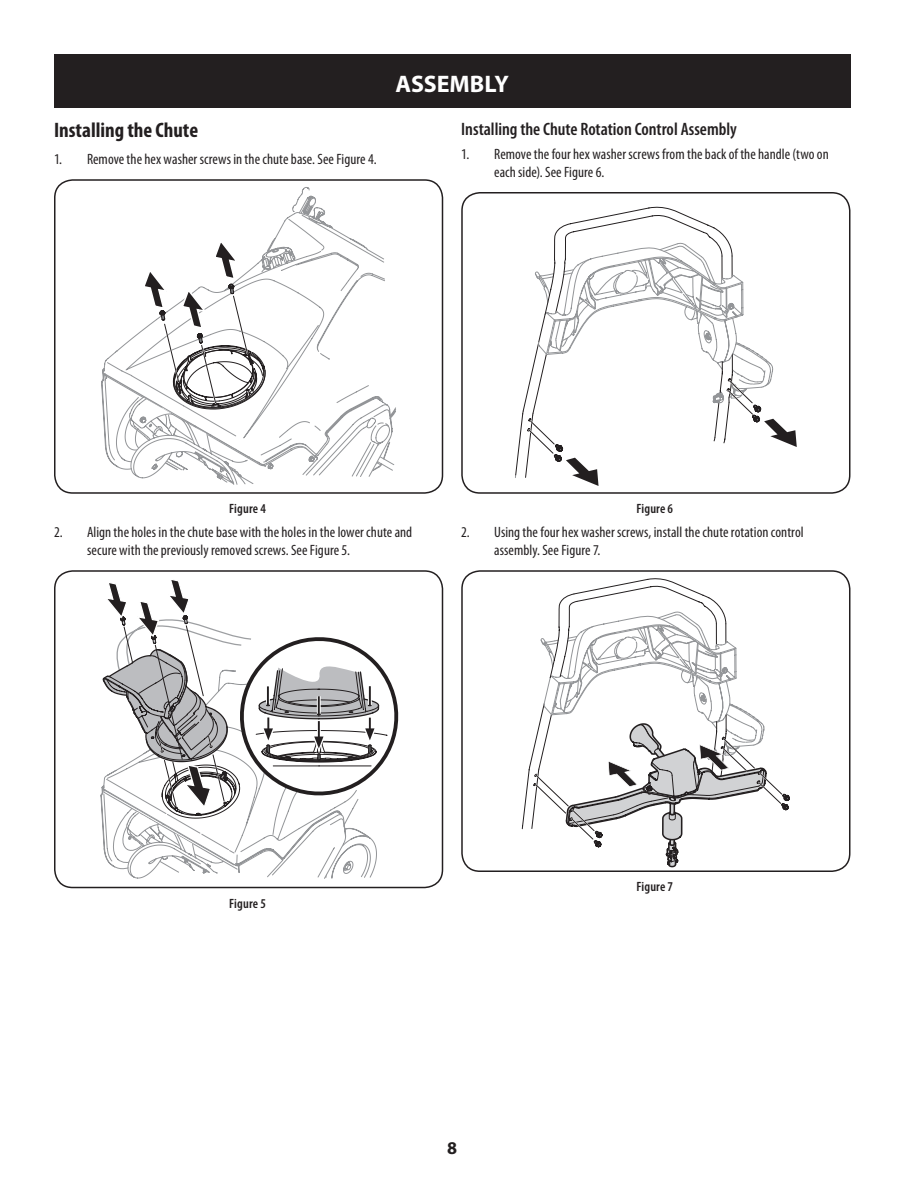
<style>
.page{position:relative;width:918px;height:1188px;background:#fff}
.page>*{position:absolute;margin:0;border:0;box-sizing:border-box;transform-origin:0 0}
.t1{font:700 24px "Myriad Pro";color:#fff}
.Heading{font:700 condensed 21px "Myriad Pro";color:#231f20}
.Sub-Heading{font:600 condensed 18px "Myriad Pro";color:#231f20}
.t2{font:700 18px "Myriad Pro";color:#231f20}
.t3{font:condensed 15px/18px "Myriad Pro";letter-spacing:.005em;color:#231f20}
.t4{font:600 condensed 13.5px "Myriad Pro";letter-spacing:.01em;color:#231f20}
</style>
<div class="page">
<div style="left:54px;top:54px;width:796px;height:54px;background:#231f20"></div>
<div style="left:54px;top:179px;width:389px;height:315px;border:2px solid #231f20;border-radius:18px"></div>
<svg style="left:101px;top:187px;width:308px;height:702px"></svg>
<svg style="left:554px;top:206px;width:176px;height:37px"></svg>
<div style="left:461px;top:192px;width:389px;height:302px;border:2px solid #231f20;border-radius:18px"></div>
<svg style="left:515px;top:243px;width:282px;height:629px"></svg>
<p class="Heading" style="left:54px;top:117px;width:146px">Installing the Chute</p>
<p class="t3" style="left:54px;top:151px;width:324px">1. Remove the hex washer screws in the chute base. See Figure 4.</p>
<h1 class="t1" style="left:396px;top:68px;width:115px">ASSEMBLY</h1>
<p class="Sub-Heading" style="left:461px;top:118px;width:277px">Installing the Chute Rotation Control Assembly</p>
<p class="t3" style="left:494px;top:145px;width:336px;text-indent:-33px">1. Remove the four hex washer screws from the back of the handle (two on each side). See Figure 6.</p>
<p class="t4" style="left:229px;top:500px;width:38px">Figure 4</p>
<p class="t3" style="left:87px;top:524px;width:327px;text-indent:-33px">2. Align the holes in the chute base with the holes in the lower chute and secure with the previously removed screws. See Figure 5.</p>
<p class="t4" style="left:637px;top:500px;width:38px">Figure 6</p>
<p class="t3" style="left:494px;top:524px;width:311px;text-indent:-33px">2. Using the four hex washer screws, install the chute rotation control assembly. See Figure 7.</p>
<p class="t4" style="left:229px;top:895px;width:38px">Figure 5</p>
<p class="t2" style="left:447px;top:1137px;width:11px">8</p>
<p class="t4" style="left:637px;top:879px;width:38px">Figure 7</p>
</div>
